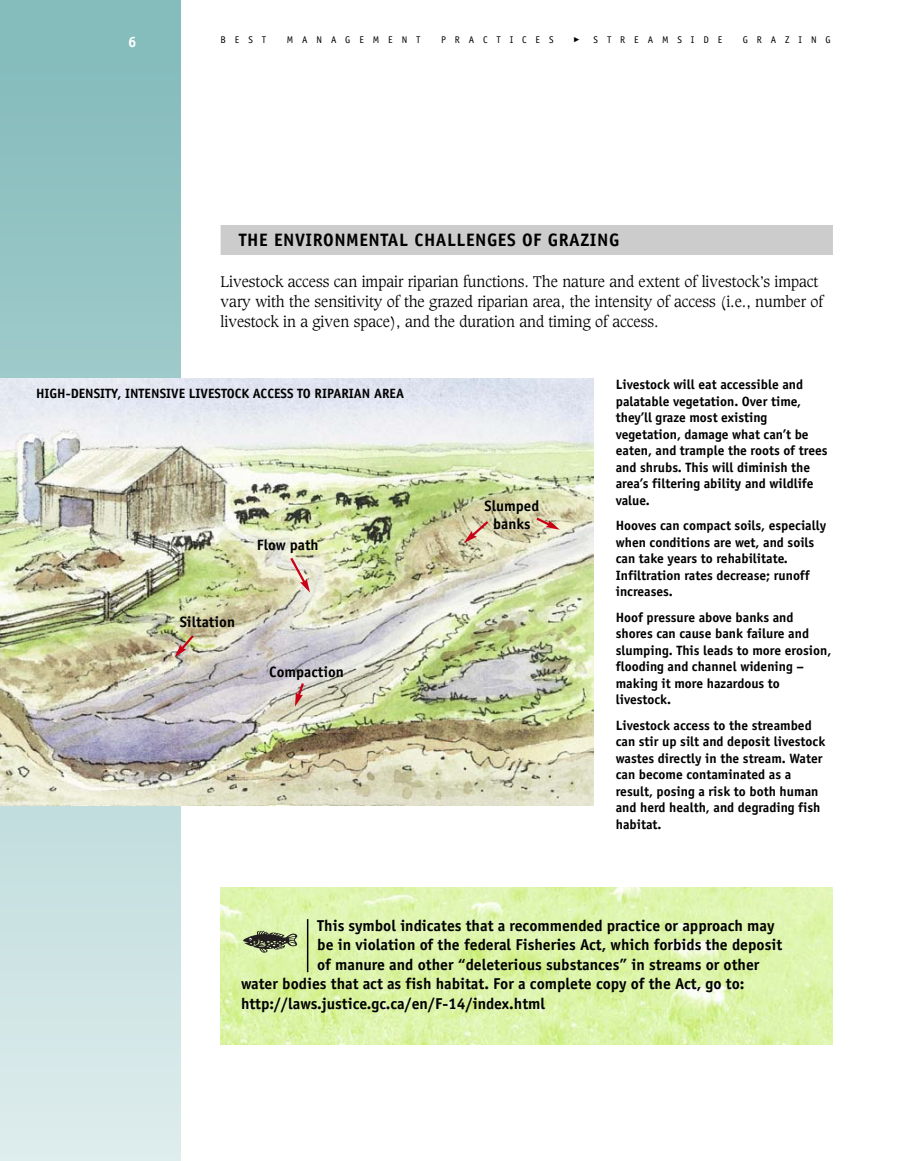
<style>
.page{position:relative;width:905px;height:1161px;background:#fff}
.page>*{position:absolute;margin:0;border:0;box-sizing:border-box;transform-origin:0 0}
.t1{font:700 18px "Officina Sans";letter-spacing:.03em;color:#000}
.t2{font:700 15.75px "Officina Sans";color:#000}
.t3{font:300 15px/19.8px "Caxton";color:#000}
.t4{font:700 15px/18px "Officina Sans";color:#000;text-align:center}
.t5{font:700 15px "Officina Sans";color:#fff}
.t6{font:700 13.5px/16.5px "Officina Sans";color:#000}
.t7{font:9.75px "Officina Sans";letter-spacing:.915em;color:#000}
</style>
<div class="page">
<svg style="left:0;top:63px;width:180px;height:1098px;background:#b2d4d5"></svg>
<div style="left:0;top:0;width:180px;height:63px;background:#85bcbc"></div>
<img style="left:0;top:378px;width:593px;height:428px">
<svg style="left:174px;top:633px;width:22px;height:24px"></svg>
<svg style="left:295px;top:681px;width:11px;height:26px"></svg>
<svg style="left:464px;top:519px;width:26px;height:24px"></svg>
<svg style="left:534px;top:516px;width:26px;height:14px"></svg>
<svg style="left:288px;top:555px;width:22px;height:38px"></svg>
<img style="left:220px;top:887px;width:612px;height:158px">
<div style="left:220px;top:225px;width:612px;height:30px;background:#ccc"></div>
<svg style="left:243px;top:931px;width:54px;height:22px"></svg>
<hr style="left:307px;top:919px;width:1px;height:53px;background:#000">
<p class="t5" style="left:128px;top:36px;width:10px">6</p>
<p class="t7" style="left:220px;top:36px;width:47px">BEST</p>
<p class="t7" style="left:287px;top:36px;width:135px">MANAGEMENT</p>
<p class="t7" style="left:441px;top:36px;width:114px">PRACTICES</p>
<p class="t7" style="left:593px;top:36px;width:130px">STREAMSIDE</p>
<p class="t7" style="left:742px;top:36px;width:90px">GRAZING</p>
<h1 class="t1" style="left:239px;top:233px;width:382px">THE ENVIRONMENTAL CHALLENGES OF GRAZING</h1>
<p class="t3" style="left:220px;top:273px;width:604px">Livestock access can impair riparian functions. The nature and extent of livestock’s impact vary with the sensitivity of the grazed riparian area, the intensity of access (i.e., number of livestock in a given space), and the duration and timing of access.</p>
<p class="t6" style="left:36px;top:386px;width:369px">HIGH-DENSITY, INTENSIVE LIVESTOCK ACCESS TO RIPARIAN AREA</p>
<p class="t4" style="left:257px;top:537px;width:63px">Flow path</p>
<p class="t4" style="left:180px;top:615px;width:57px">Siltation</p>
<p class="t4" style="left:269px;top:664px;width:76px">Compaction</p>
<p class="t4" style="left:484px;top:498px;width:56px">Slumped banks</p>
<p class="t6" style="left:615px;top:378px;width:213px">Livestock will eat accessible and palatable vegetation. Over time, they’ll graze most existing vegetation, damage what can’t be eaten, and trample the roots of trees and shrubs. This will diminish the area’s filtering ability and wildlife value.</p>
<p class="t6" style="left:615px;top:519px;width:212px">Hooves can compact soils, especially when conditions are wet, and soils can take years to rehabilitate.<br>Infiltration rates decrease; runoff increases.</p>
<p class="t6" style="left:615px;top:610px;width:217px">Hoof pressure above banks and shores can cause bank failure and slumping. This leads to more erosion, flooding and channel widening – making it more hazardous to livestock.</p>
<p class="t6" style="left:615px;top:718px;width:211px">Livestock access to the streambed can stir up silt and deposit livestock wastes directly in the stream. Water can become contaminated as a result, posing a risk to both human and herd health, and degrading fish habitat.</p>
<p class="t2" style="left:317px;top:920px;width:459px">This symbol indicates that a recommended practice or approach may</p>
<p class="t2" style="left:317px;top:939px;width:466px">be in violation of the federal Fisheries Act, which forbids the deposit</p>
<p class="t2" style="left:317px;top:959px;width:443px">of manure and other “deleterious substances” in streams or other</p>
<p class="t2" style="left:241px;top:978px;width:505px">water bodies that act as fish habitat. For a complete copy of the Act, go to:</p>
<p class="t2" style="left:241px;top:998px;width:305px">http://laws.justice.gc.ca/en/F-14/index.html</p>
</div>
